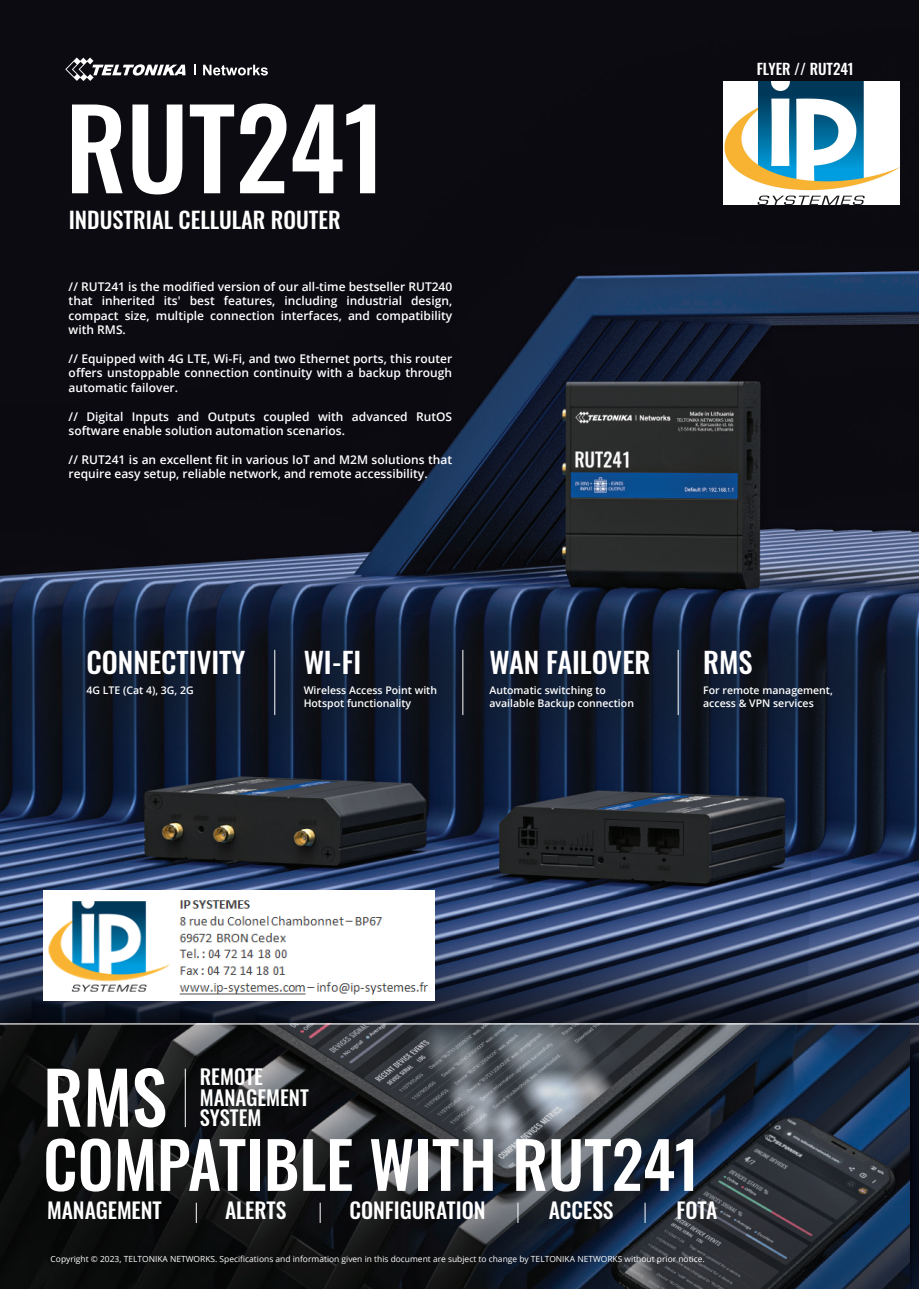
<style>
.page{position:relative;width:919px;height:1289px;background:#fff}
.page>*{position:absolute;margin:0;border:0;box-sizing:border-box;transform-origin:0 0}
.t1{font:500 109.5px "Oswald";letter-spacing:-.005em;color:#fff}
.t2{font:500 71.55px "Oswald";color:#fff}
.t3{font:500 63.9px "Oswald";color:#fff}
.t4{font:500 28.5px "Oswald";color:#fff}
.t5{font:500 22.5px "Oswald";color:#fff}
.t6{font:500 21.6px "Oswald";color:#fff}
.t7{font:500 20.4px/20.4px "Oswald";color:#fff}
.t8{font:500 15px "Oswald";letter-spacing:-.005em;color:#fff}
.t9{font:600 12px/14.4px "Open Sans";color:#fff;text-align:justify}
.t10{font:600 10.5px/12.6px "Open Sans";color:#fff}
.t11{font:8.4px "Open Sans";color:#fff}
</style>
<div class="page">
<img style="left:0;top:0;width:918px;height:879px">
<img style="left:0;top:574px;width:918px;height:209px">
<svg style="left:65px;top:57px;width:120px;height:24px"></svg>
<svg style="left:203px;top:65px;width:65px;height:11px"></svg>
<hr style="left:274px;top:650px;width:1px;height:64px;background:#fff">
<hr style="left:462px;top:650px;width:1px;height:64px;background:#fff">
<hr style="left:677px;top:650px;width:1px;height:64px;background:#fff">
<img style="left:0;top:879px;width:918px;height:144px">
<svg style="left:0;top:1024px;width:918px;height:264px;background:#242a32"></svg>
<hr style="left:185px;top:1068px;width:1px;height:59px;background:#fff">
<svg style="left:196px;top:1202px;width:1px;height:20px"></svg>
<svg style="left:320px;top:1202px;width:1px;height:20px"></svg>
<svg style="left:517px;top:1202px;width:1px;height:20px"></svg>
<svg style="left:644px;top:1202px;width:1px;height:20px"></svg>
<img style="left:723px;top:81px;width:176px;height:123px">
<img style="left:43px;top:890px;width:391px;height:110px">
<h1 class="t1" style="left:65px;top:51px;width:322px">RUT241</h1>
<h3 class="t5" style="left:69px;top:200px;width:274px">INDUSTRIAL CELLULAR ROUTER</h3>
<p class="t9" style="left:69px;top:279px;width:385px">// RUT241 is the modified version of our all-time bestseller RUT240 that inherited its' best features, including industrial design, compact size, multiple connection interfaces, and compatibility with RMS.</p>
<p class="t9" style="left:69px;top:351px;width:385px">// Equipped with 4G LTE, Wi-Fi, and two Ethernet ports, this router offers unstoppable connection continuity with a backup through automatic failover.</p>
<p class="t9" style="left:69px;top:409px;width:385px">// Digital Inputs and Outputs coupled with advanced RutOS software enable solution automation scenarios.</p>
<p class="t9" style="left:69px;top:452px;width:385px">// RUT241 is an excellent fit in various IoT and M2M solutions that require easy setup, reliable network, and remote accessibility.</p>
<p class="t8" style="left:756px;top:56px;width:98px">FLYER // RUT241</p>
<h3 class="t4" style="left:86px;top:637px;width:160px">CONNECTIVITY</h3>
<h3 class="t4" style="left:489px;top:637px;width:163px">WAN FAILOVER</h3>
<h3 class="t4" style="left:703px;top:637px;width:51px">RMS</h3>
<h3 class="t4" style="left:304px;top:637px;width:59px">WI-FI</h3>
<p class="t10" style="left:86px;top:684px;width:109px">4G LTE (Cat 4), 3G, 2G</p>
<p class="t10" style="left:489px;top:684px;width:146px">Automatic switching to available Backup connection</p>
<p class="t10" style="left:303px;top:684px;width:135px">Wireless Access Point with<br>Hotspot functionality</p>
<p class="t10" style="left:703px;top:684px;width:131px">For remote management, access &amp; VPN services</p>
<h2 class="t2" style="left:43px;top:1033px;width:125px">RMS</h2>
<h3 class="t7" style="left:200px;top:1064px;width:110px">REMOTE<br>MANAGEMENT<br>SYSTEM</h3>
<h3 class="t3" style="left:43px;top:1107px;width:658px">COMPATIBLE WITH RUT241</h3>
<h3 class="t6" style="left:47px;top:1190px;width:116px">MANAGEMENT</h3>
<h3 class="t6" style="left:225px;top:1190px;width:63px">ALERTS</h3>
<h3 class="t6" style="left:349px;top:1190px;width:138px">CONFIGURATION</h3>
<h3 class="t6" style="left:548px;top:1190px;width:66px">ACCESS</h3>
<h3 class="t6" style="left:676px;top:1190px;width:43px">FOTA</h3>
<p class="t11" style="left:51px;top:1253px;width:655px">Copyright © 2023, TELTONIKA NETWORKS. Specifications and information given in this document are subject to change by TELTONIKA NETWORKS without prior notice.</p>
</div>
